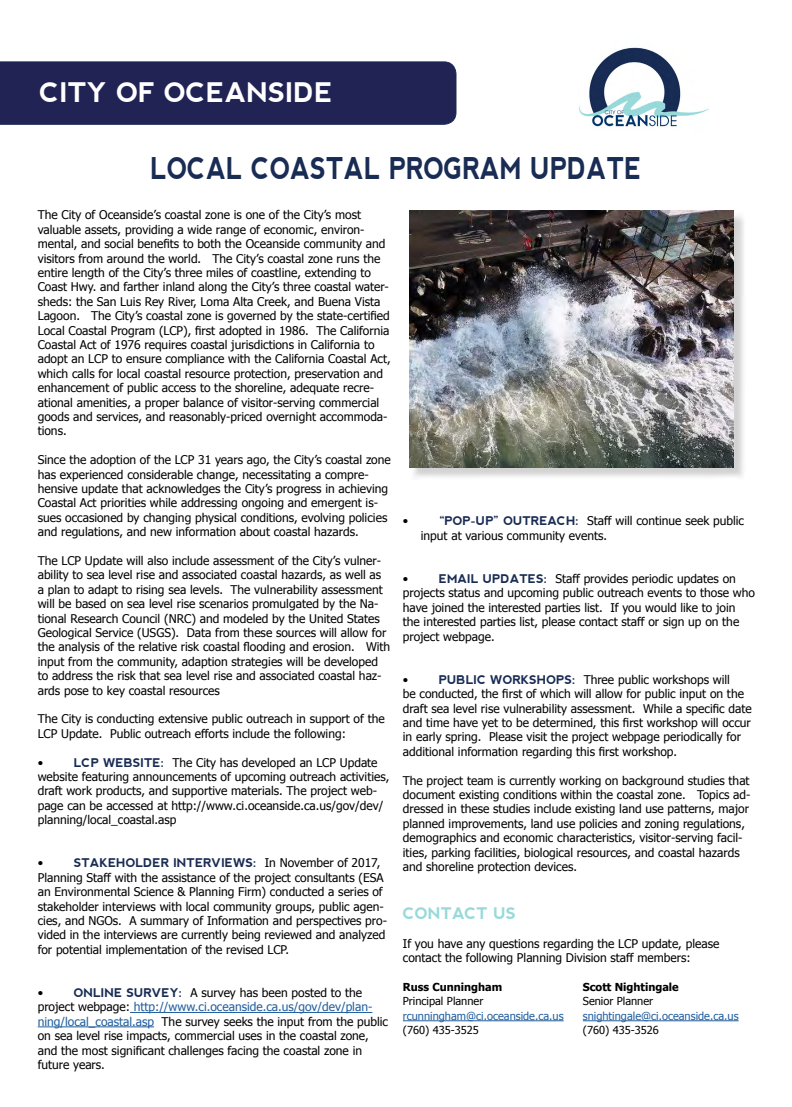
<style>
.page{position:relative;width:792px;height:1107px;background:#fff}
.page>*{position:absolute;margin:0;border:0;box-sizing:border-box;transform-origin:0 0}
.t1{font:700 30px "nevis";color:#192c54;scale:.83 1}
.t2{font:700 27px "nevis";color:#fff}
.t3{font:700 16px "nevis";color:#99d9d9}
.t4{font:12px/14.4px "Tahoma";color:#000}
.t5{font:700 12px "nevis";color:#192c54}
.t6{font:11px "Tahoma";color:#215e9e}
.t7{font:11px "Tahoma";color:#000}
.t8{font:700 11px "Tahoma";color:#000}
.s1{font-family:"nevis";font-weight:700;color:#192c54}
.s2{font-family:"Tahoma";font-weight:400;color:#000}
.s3{color:#215e9e}
</style>
<div class="page">
<div style="left:0;top:61px;width:456px;height:64px;background:#212355"></div>
<hr style="left:130px;top:1012px;width:242px;height:1px;background:#215e9e">
<hr style="left:38px;top:1026px;width:116px;height:1px;background:#215e9e">
<hr style="left:403px;top:1020px;width:161px;height:1px;background:#215e9e">
<hr style="left:583px;top:1020px;width:156px;height:1px;background:#215e9e">
<div style="left:410px;top:212px;width:336px;height:268px;background:#000;opacity:.18"></div>
<img style="left:409px;top:210px;width:325px;height:257px">
<img style="left:579px;top:47px;width:129px;height:80px">
<h2 class="t2" style="left:40px;top:77px;width:295px">CITY OF OCEANSIDE</h2>
<h1 class="t1" style="left:151px;top:151px;width:593px">LOCAL COASTAL PROGRAM UPDATE</h1>
<p class="t4" style="left:38px;top:207px;width:355px">The City of Oceanside’s coastal zone is one of the City’s most valuable assets, providing a wide range of economic, environ&shy;mental, and social benefits to both the Oceanside community and visitors from around the world. The City’s coastal zone runs the entire length of the City’s three miles of coastline, extending to Coast Hwy. and farther inland along the City’s three coastal water&shy;sheds: the San Luis Rey River, Loma Alta Creek, and Buena Vista Lagoon. The City’s coastal zone is governed by the state-certified Local Coastal Program (LCP), first adopted in 1986. The California Coastal Act of 1976 requires coastal jurisdictions in California to adopt an LCP to ensure compliance with the California Coastal Act, which calls for local coastal resource protection, preservation and enhancement of public access to the shoreline, adequate recre&shy;ational amenities, a proper balance of visitor-serving commercial goods and services, and reasonably-priced overnight accommoda&shy;tions.</p>
<p class="t4" style="left:38px;top:452px;width:355px">Since the adoption of the LCP 31 years ago, the City’s coastal zone has experienced considerable change, necessitating a compre&shy;hensive update that acknowledges the City’s progress in achieving Coastal Act priorities while addressing ongoing and emergent is&shy;sues occasioned by changing physical conditions, evolving policies and regulations, and new information about coastal hazards.</p>
<p class="t4" style="left:38px;top:553px;width:354px">The LCP Update will also include assessment of the City’s vulner&shy;ability to sea level rise and associated coastal hazards, as well as a plan to adapt to rising sea levels. The vulnerability assessment will be based on sea level rise scenarios promulgated by the Na&shy;tional Research Council (NRC) and modeled by the United States Geological Service (USGS). Data from these sources will allow for the analysis of the relative risk coastal flooding and erosion. With input from the community, adaption strategies will be developed to address the risk that sea level rise and associated coastal haz&shy;ards pose to key coastal resources</p>
<p class="t4" style="left:38px;top:711px;width:349px">The City is conducting extensive public outreach in support of the<br>LCP Update. Public outreach efforts include the following:</p>
<p class="t4" style="left:38px;top:755px;width:7px">•</p>
<p class="t4" style="left:38px;top:755px;width:353px;text-indent:36px"><span class="s1">LCP WEBSITE:</span> The City has developed an LCP Update website featuring announcements of upcoming outreach activities, draft work products, and supportive materials. The project web&shy;page can be accessed at http://www.ci.oceanside.ca.us/gov/dev/ planning/local_coastal.asp</p>
<p class="t4" style="left:38px;top:855px;width:7px">•</p>
<p class="t5" style="left:74px;top:856px;width:308px">STAKEHOLDER INTERVIEWS: <span class="s2">In November of 2017,</span></p>
<p class="t4" style="left:38px;top:870px;width:351px">Planning Staff with the assistance of the project consultants (ESA an Environmental Science &amp; Planning Firm) conducted a series of stakeholder interviews with local community groups, public agen&shy;cies, and NGOs. A summary of Information and perspectives pro&shy;vided in the interviews are currently being reviewed and analyzed for potential implementation of the revised LCP.</p>
<p class="t4" style="left:38px;top:985px;width:7px">•</p>
<p class="t4" style="left:38px;top:985px;width:352px;text-indent:36px"><span class="s1">ONLINE SURVEY:</span> A survey has been posted to the project webpage: <span class="s3">http://www.ci.oceanside.ca.us/gov/dev/plan&shy;ning/local_coastal.asp</span> The survey seeks the input from the public on sea level rise impacts, commercial uses in the coastal zone, and the most significant challenges facing the coastal zone in future years.</p>
<p class="t4" style="left:403px;top:513px;width:7px">•</p>
<p class="t4" style="left:421px;top:513px;width:325px;text-indent:18px"><span class="s1">“POP-UP” OUTREACH:</span> Staff will continue seek public input at various community events.</p>
<p class="t4" style="left:403px;top:571px;width:7px">•</p>
<p class="t4" style="left:403px;top:571px;width:354px;text-indent:36px"><span class="s1">EMAIL UPDATES:</span> Staff provides periodic updates on projects status and upcoming public outreach events to those who have joined the interested parties list. If you would like to join the interested parties list, please contact staff or sign up on the project webpage.</p>
<p class="t4" style="left:403px;top:672px;width:7px">•</p>
<p class="t4" style="left:403px;top:672px;width:350px;text-indent:36px"><span class="s1">PUBLIC WORKSHOPS:</span> Three public workshops will<br>be conducted, the first of which will allow for public input on the draft sea level rise vulnerability assessment. While a specific date and time have yet to be determined, this first workshop will occur in early spring. Please visit the project webpage periodically for additional information regarding this first workshop.</p>
<p class="t4" style="left:403px;top:773px;width:349px">The project team is currently working on background studies that document existing conditions within the coastal zone. Topics ad&shy;dressed in these studies include existing land use patterns, major planned improvements, land use policies and zoning regulations, demographics and economic characteristics, visitor-serving facil&shy;ities, parking facilities, biological resources, and coastal hazards and shoreline protection devices.</p>
<h3 class="t3" style="left:403px;top:904px;width:115px">CONTACT US</h3>
<p class="t4" style="left:403px;top:936px;width:318px">If you have any questions regarding the LCP update, please contact the following Planning Division staff members:</p>
<p class="t8" style="left:403px;top:979px;width:101px">Russ Cunningham</p>
<p class="t8" style="left:583px;top:979px;width:97px">Scott Nightingale</p>
<p class="t7" style="left:403px;top:994px;width:82px">Principal Planner</p>
<p class="t7" style="left:583px;top:994px;width:72px">Senior Planner</p>
<p class="t6" style="left:403px;top:1009px;width:162px">rcunningham@ci.oceanside.ca.us</p>
<p class="t6" style="left:583px;top:1009px;width:157px">snightingale@ci.oceanside.ca.us</p>
<p class="t7" style="left:403px;top:1023px;width:77px">(760) 435-3525</p>
<p class="t7" style="left:583px;top:1023px;width:77px">(760) 435-3526</p>
</div>
